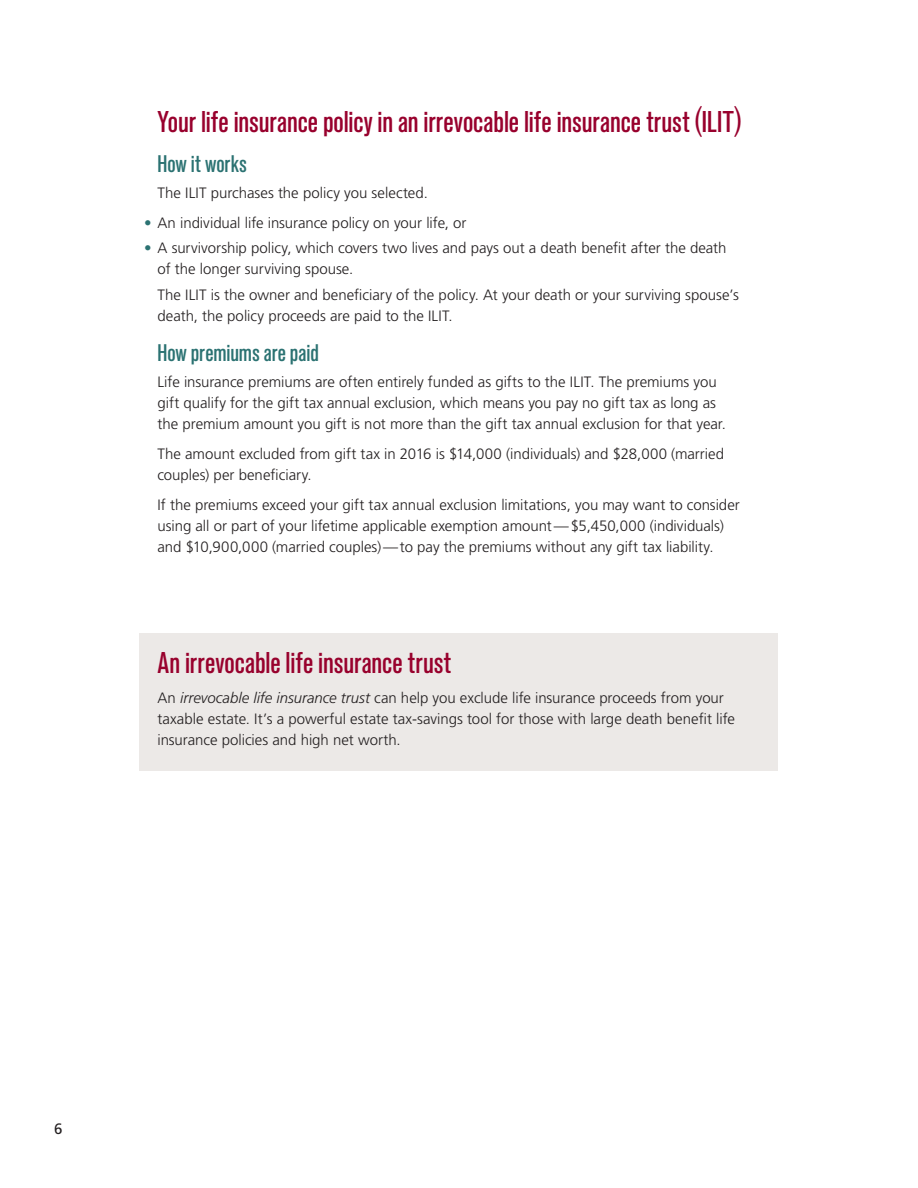
<style>
.page{position:relative;width:918px;height:1188px;background:#fff}
.page>*{position:absolute;margin:0;border:0;box-sizing:border-box;transform-origin:0 0}
.t1{font:500 condensed 30px "Standard CT";letter-spacing:-.005em;color:#98012d}
.t2{font:500 condensed 24px "Standard CT";color:#2b7272}
.t3{font:300 15px/21px "Frutiger LT Std";color:#231f20}
.t4{font:15px "Frutiger LT Std";color:#231f20}
.s1{color:#2b7272}
.s2{font-style:italic}
</style>
<div class="page">
<div style="left:140px;top:633px;width:638px;height:138px;background:#ece9e7"></div>
<h1 class="t1" style="left:158px;top:104px;width:586px">Your life insurance policy in an irrevocable life insurance trust (ILIT)</h1>
<h2 class="t2" style="left:158px;top:150px;width:91px">How it works</h2>
<p class="t3" style="left:158px;top:183px;width:272px">The ILIT purchases the policy you selected.</p>
<p class="t3" style="left:144px;top:213px;width:324px"><span class="s1">•</span> An individual life insurance policy on your life, or</p>
<p class="t3" style="left:158px;top:238px;width:571px;text-indent:-14px"><span class="s1">•</span> A survivorship policy, which covers two lives and pays out a death benefit after the death of the longer surviving spouse.</p>
<p class="t3" style="left:158px;top:285px;width:583px">The ILIT is the owner and beneficiary of the policy. At your death or your surviving spouse’s death, the policy proceeds are paid to the ILIT.</p>
<h2 class="t2" style="left:158px;top:339px;width:163px">How premiums are paid</h2>
<p class="t3" style="left:158px;top:372px;width:570px">Life insurance premiums are often entirely funded as gifts to the ILIT. The premiums you gift qualify for the gift tax annual exclusion, which means you pay no gift tax as long as the premium amount you gift is not more than the gift tax annual exclusion for that year.</p>
<p class="t3" style="left:158px;top:444px;width:568px">The amount excluded from gift tax in 2016 is $14,000 (individuals) and $28,000 (married couples) per beneficiary.</p>
<p class="t3" style="left:158px;top:495px;width:584px">If the premiums exceed your gift tax annual exclusion limitations, you may want to consider using all or part of your lifetime applicable exemption amount—$5,450,000 (individuals) and $10,900,000 (married couples)—to pay the premiums without any gift tax liability.</p>
<h1 class="t1" style="left:158px;top:646px;width:296px">An irrevocable life insurance trust</h1>
<p class="t3" style="left:158px;top:688px;width:579px">An <span class="s2">irrevocable life insurance trust</span> can help you exclude life insurance proceeds from your taxable estate. It’s a powerful estate tax-savings tool for those with large death benefit life insurance policies and high net worth.</p>
<p class="t4" style="left:54px;top:1120px;width:10px">6</p>
</div>
